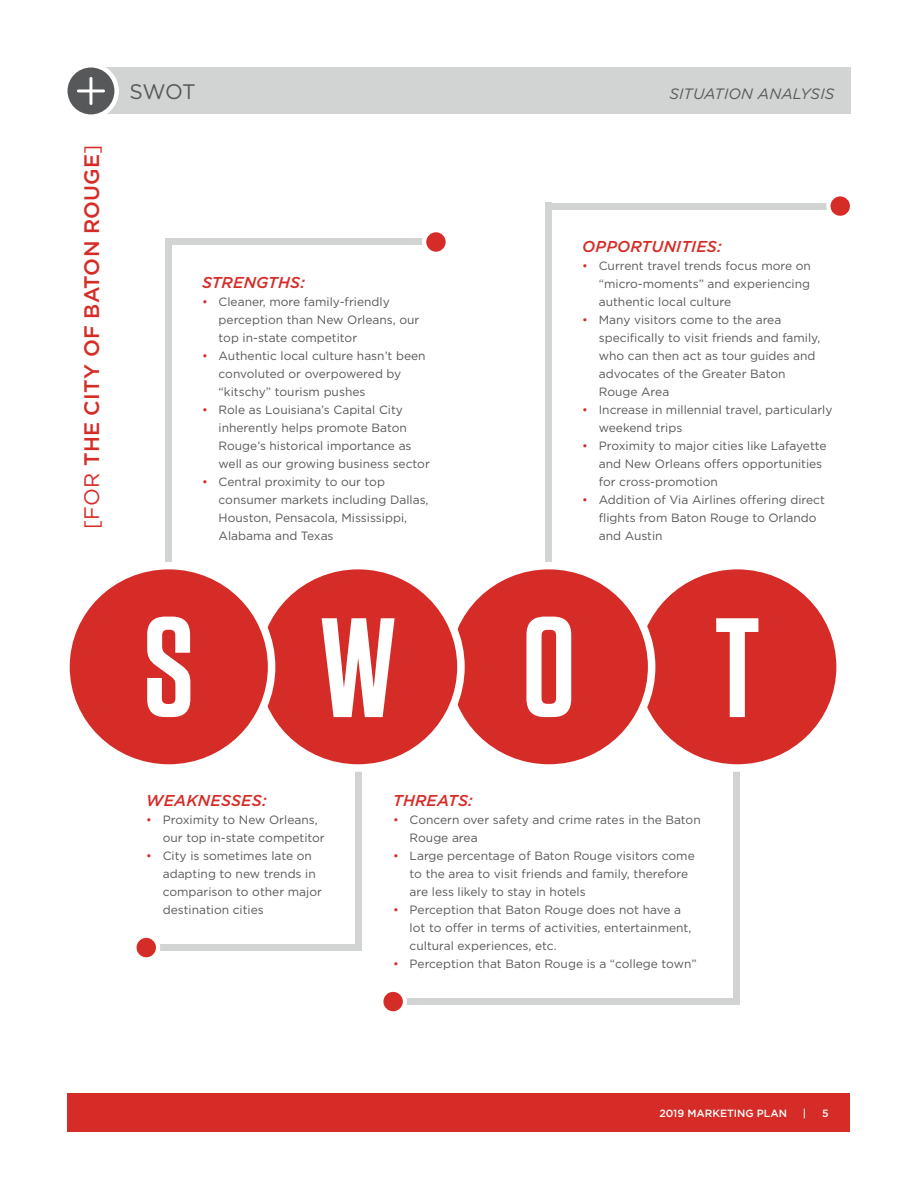
<style>
.page{position:relative;width:918px;height:1188px;background:#fff}
.page>*{position:absolute;margin:0;border:0;box-sizing:border-box;transform-origin:0 0}
.t1{font:500 21px "Gotham";letter-spacing:.01em;color:#d52c27}
.t2{font:21px "Gotham";color:#57585a}
.t3{font:italic 500 15.75px "Gotham";letter-spacing:.01em;color:#d52c27}
.t4{font:italic 15px "Gotham";letter-spacing:.01em;color:#57585a}
.t5{font:12px/18px "Gotham";color:#57585a}
.t6{font:500 10.5px "Gotham";color:#fff}
.s1{font-weight:400}
.s2{color:#d52c27}
</style>
<div class="page">
<div style="left:68px;top:1093px;width:782px;height:39px;background:#d52c27"></div>
<div style="left:91px;top:68px;width:759px;height:46px;background:#d2d4d3"></div>
<svg style="left:65px;top:65px;width:52px;height:52px;background:#6d6e70"></svg>
<div style="left:63px;top:63px;width:56px;height:56px;border:4px solid #fff;border-radius:50%"></div>
<hr style="left:89px;top:78px;width:3px;height:26px;background:#fff">
<hr style="left:78px;top:89px;width:26px;height:3px;background:#fff">
<div style="left:166px;top:239px;width:270px;height:6px;background:#d2d4d3"></div>
<div style="left:733px;top:736px;width:7px;height:269px;background:#d2d4d3"></div>
<div style="left:546px;top:203px;width:6px;height:377px;background:#d2d4d3"></div>
<div style="left:635px;top:566px;width:205px;height:202px;background:#d52c27;border-radius:50%"></div>
<div style="left:631px;top:562px;width:213px;height:210px;border:8px solid #fff;border-radius:50%"></div>
<svg style="left:716px;top:618px;width:42px;height:99px"></svg>
<div style="left:446px;top:566px;width:206px;height:202px;background:#d52c27;border-radius:50%"></div>
<div style="left:442px;top:562px;width:213px;height:210px;border:8px solid #fff;border-radius:50%"></div>
<svg style="left:526px;top:617px;width:45px;height:100px"></svg>
<div style="left:166px;top:239px;width:6px;height:351px;background:#d2d4d3"></div>
<div style="left:355px;top:736px;width:6px;height:215px;background:#d2d4d3"></div>
<div style="left:146px;top:944px;width:215px;height:7px;background:#d2d4d3"></div>
<div style="left:393px;top:998px;width:347px;height:7px;background:#d2d4d3"></div>
<div style="left:546px;top:203px;width:294px;height:6px;background:#d2d4d3"></div>
<div style="left:255px;top:566px;width:206px;height:202px;background:#d52c27;border-radius:50%"></div>
<div style="left:252px;top:562px;width:213px;height:210px;border:8px solid #fff;border-radius:50%"></div>
<svg style="left:322px;top:618px;width:73px;height:99px"></svg>
<div style="left:66px;top:566px;width:206px;height:202px;background:#d52c27;border-radius:50%"></div>
<div style="left:62px;top:562px;width:213px;height:210px;border:8px solid #fff;border-radius:50%"></div>
<svg style="left:147px;top:617px;width:43px;height:100px"></svg>
<div style="left:422px;top:228px;width:28px;height:28px;background:#fff;border-radius:50%"></div>
<div style="left:426px;top:232px;width:20px;height:20px;background:#d52c27;border-radius:50%"></div>
<div style="left:826px;top:192px;width:28px;height:28px;background:#fff;border-radius:50%"></div>
<div style="left:831px;top:196px;width:19px;height:20px;background:#d52c27;border-radius:50%"></div>
<div style="left:379px;top:988px;width:28px;height:27px;background:#fff;border-radius:50%"></div>
<div style="left:383px;top:992px;width:20px;height:19px;background:#d52c27;border-radius:50%"></div>
<div style="left:132px;top:934px;width:28px;height:27px;background:#fff;border-radius:50%"></div>
<div style="left:137px;top:938px;width:19px;height:19px;background:#d52c27;border-radius:50%"></div>
<h1 class="t1" style="left:78px;top:529px;width:386px;rotate:-90deg"><span class="s1">[FOR</span> THE CITY OF BATON ROUGE<span class="s1">]</span></h1>
<h1 class="t2" style="left:129px;top:78px;width:68px">SWOT</h1>
<p class="t4" style="left:669px;top:84px;width:167px">SITUATION ANALYSIS</p>
<h2 class="t3" style="left:202px;top:272px;width:104px">STRENGTHS:</h2>
<p class="t5" style="left:219px;top:292px;width:202px;text-indent:-17px"><span class="s2">•</span> Cleaner, more family-friendly perception than New Orleans, our top in-state competitor</p>
<p class="t5" style="left:219px;top:346px;width:209px;text-indent:-17px"><span class="s2">•</span> Authentic local culture hasn’t been convoluted or overpowered by “kitschy” tourism pushes</p>
<p class="t5" style="left:219px;top:400px;width:213px;text-indent:-17px"><span class="s2">•</span> Role as Louisiana’s Capital City inherently helps promote Baton Rouge’s historical importance as well as our growing business sector</p>
<p class="t5" style="left:219px;top:472px;width:211px;text-indent:-17px"><span class="s2">•</span> Central proximity to our top consumer markets including Dallas,<br>Houston, Pensacola, Mississippi,<br>Alabama and Texas</p>
<h2 class="t3" style="left:582px;top:236px;width:141px">OPPORTUNITIES:</h2>
<p class="t5" style="left:599px;top:256px;width:214px;text-align:justify;text-indent:-17px"><span class="s2">•</span> Current travel trends focus more on “micro-moments” and experiencing authentic local culture</p>
<p class="t5" style="left:599px;top:310px;width:223px;text-indent:-17px"><span class="s2">•</span> Many visitors come to the area specifically to visit friends and family, who can then act as tour guides and advocates of the Greater Baton<br>Rouge Area</p>
<p class="t5" style="left:599px;top:400px;width:235px;text-indent:-17px"><span class="s2">•</span> Increase in millennial travel, particularly weekend trips</p>
<p class="t5" style="left:599px;top:436px;width:229px;text-indent:-17px"><span class="s2">•</span> Proximity to major cities like Lafayette and New Orleans offers opportunities for cross-promotion</p>
<p class="t5" style="left:599px;top:490px;width:228px;text-indent:-17px"><span class="s2">•</span> Addition of Via Airlines offering direct flights from Baton Rouge to Orlando and Austin</p>
<h2 class="t3" style="left:146px;top:790px;width:122px">WEAKNESSES:</h2>
<p class="t5" style="left:163px;top:811px;width:164px;text-indent:-17px"><span class="s2">•</span> Proximity to New Orleans, our top in-state competitor</p>
<p class="t5" style="left:163px;top:847px;width:161px;text-indent:-17px"><span class="s2">•</span> City is sometimes late on adapting to new trends in comparison to other major destination cities</p>
<h2 class="t3" style="left:393px;top:790px;width:81px">THREATS:</h2>
<p class="t5" style="left:410px;top:811px;width:293px;text-indent:-17px"><span class="s2">•</span> Concern over safety and crime rates in the Baton<br>Rouge area</p>
<p class="t5" style="left:410px;top:847px;width:287px;text-indent:-17px"><span class="s2">•</span> Large percentage of Baton Rouge visitors come to the area to visit friends and family, therefore are less likely to stay in hotels</p>
<p class="t5" style="left:410px;top:901px;width:283px;text-indent:-17px"><span class="s2">•</span> Perception that Baton Rouge does not have a lot to offer in terms of activities, entertainment, cultural experiences, etc.</p>
<p class="t5" style="left:393px;top:955px;width:305px"><span class="s2">•</span> Perception that Baton Rouge is a “college town”</p>
<p class="t6" style="left:659px;top:1106px;width:129px">2019 MARKETING PLAN</p>
<p class="t6" style="left:803px;top:1106px;width:5px">|</p>
<p class="t6" style="left:822px;top:1106px;width:8px">5</p>
</div>
